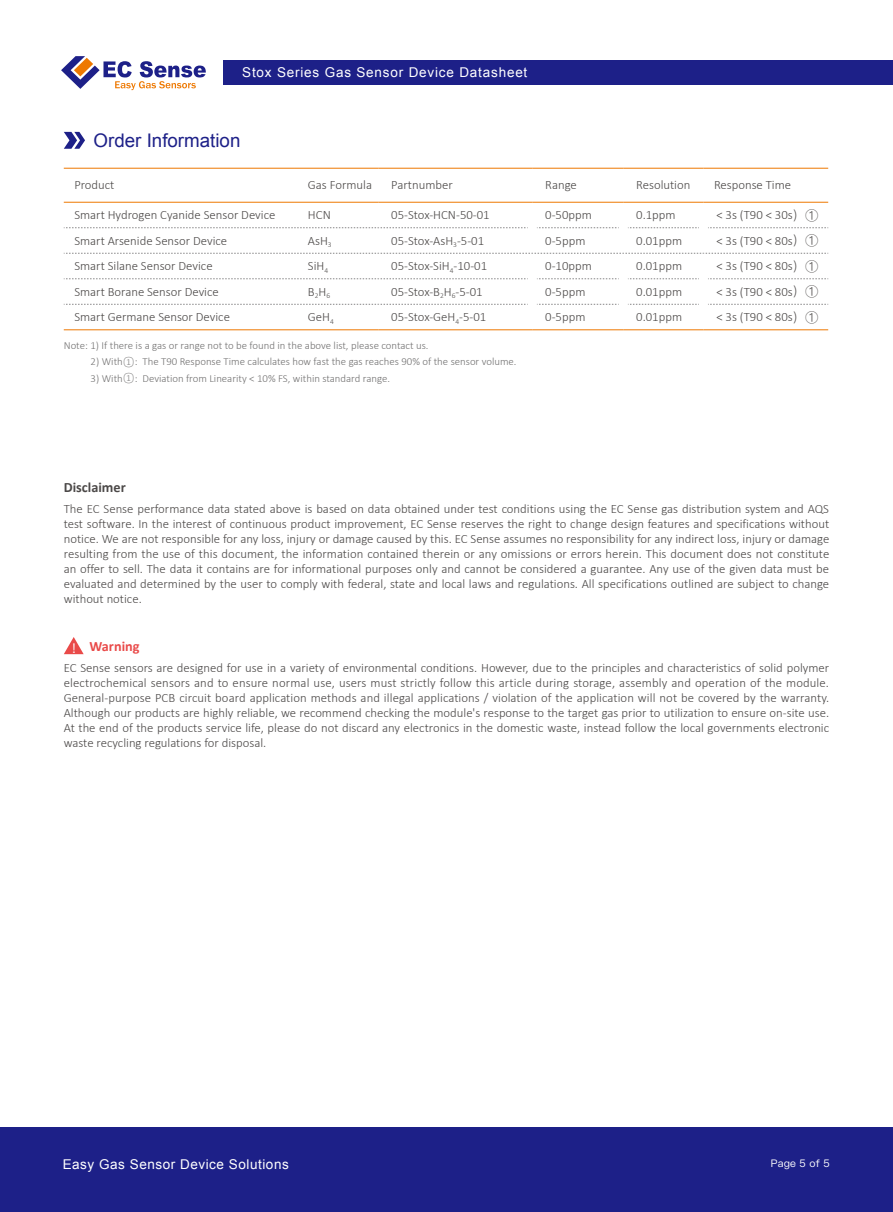
<style>
.page{position:relative;width:893px;height:1212px;background:#fff}
.page>*{position:absolute;margin:0;border:0;box-sizing:border-box;transform-origin:0 0}
.t1{font:18.75px "Arial";color:#1d2088}
.t2{font:700 14.25px "Calibri";color:#4c4948}
.t3{font:700 14.25px "Calibri";color:#e94a49}
.t4{font:13.5px "Arial";letter-spacing:.06em;color:#fff}
.t5{font:13.5px "Arial";letter-spacing:.04em;color:#fff}
.t6{font:13.5px "Ping Fang SC";color:#fff}
.t7{font:300 12.75px/15px "Calibri";color:#4c4948;text-align:justify}
.t8{font:300 10.8px "Calibri";color:#727171}
.t9{font:10.5px "Ping Fang SC";letter-spacing:.01em;color:#fff}
.s1{font-family:"Ping Fang SC"}
.s2{font-size:9px}
</style>
<div class="page">
<div style="left:224px;top:60px;width:669px;height:24px;background:#1d2088"></div>
<svg style="left:61px;top:56px;width:145px;height:34px"></svg>
<div style="left:0;top:1127px;width:893px;height:85px;background:#1d2088"></div>
<svg style="left:64px;top:132px;width:21px;height:17px"></svg>
<svg style="left:64px;top:637px;width:20px;height:17px"></svg>
<hr style="left:64px;top:168px;width:231px;height:1px;background:#ee7800">
<hr style="left:295px;top:168px;width:83px;height:1px;background:#ee7800">
<hr style="left:378px;top:168px;width:154px;height:1px;background:#ee7800">
<hr style="left:532px;top:168px;width:91px;height:1px;background:#ee7800">
<hr style="left:623px;top:168px;width:80px;height:1px;background:#ee7800">
<hr style="left:703px;top:168px;width:125px;height:1px;background:#ee7800">
<svg style="left:64px;top:227px;width:464px;height:1px"></svg>
<svg style="left:537px;top:227px;width:82px;height:1px"></svg>
<svg style="left:628px;top:227px;width:71px;height:1px"></svg>
<svg style="left:708px;top:227px;width:120px;height:1px"></svg>
<svg style="left:64px;top:304px;width:464px;height:1px"></svg>
<svg style="left:537px;top:304px;width:82px;height:1px"></svg>
<svg style="left:628px;top:304px;width:71px;height:1px"></svg>
<svg style="left:708px;top:304px;width:120px;height:1px"></svg>
<svg style="left:64px;top:278px;width:464px;height:1px"></svg>
<svg style="left:537px;top:278px;width:82px;height:1px"></svg>
<svg style="left:628px;top:278px;width:71px;height:1px"></svg>
<svg style="left:708px;top:278px;width:120px;height:1px"></svg>
<svg style="left:64px;top:253px;width:764px;height:1px"></svg>
<hr style="left:64px;top:329px;width:231px;height:1px;background:#ee7800">
<hr style="left:295px;top:329px;width:83px;height:1px;background:#ee7800">
<hr style="left:378px;top:329px;width:154px;height:1px;background:#ee7800">
<hr style="left:532px;top:329px;width:91px;height:1px;background:#ee7800">
<hr style="left:623px;top:329px;width:80px;height:1px;background:#ee7800">
<hr style="left:703px;top:329px;width:125px;height:1px;background:#ee7800">
<hr style="left:64px;top:202px;width:231px;height:1px;background:#ee7800">
<hr style="left:295px;top:202px;width:83px;height:1px;background:#ee7800">
<hr style="left:378px;top:202px;width:154px;height:1px;background:#ee7800">
<hr style="left:532px;top:202px;width:91px;height:1px;background:#ee7800">
<hr style="left:623px;top:202px;width:80px;height:1px;background:#ee7800">
<hr style="left:703px;top:202px;width:125px;height:1px;background:#ee7800">
<p class="t4" style="left:242px;top:64px;width:287px">Stox Series Gas Sensor Device Datasheet</p>
<h1 class="t1" style="left:94px;top:128px;width:148px">Order Information</h1>
<p class="t7" style="left:74px;top:177px;width:42px">Product</p>
<p class="t7" style="left:308px;top:177px;width:66px">Gas Formula</p>
<p class="t7" style="left:391px;top:177px;width:63px">Partnumber</p>
<p class="t7" style="left:545px;top:177px;width:33px">Range</p>
<p class="t7" style="left:636px;top:177px;width:56px">Resolution</p>
<p class="t7" style="left:714px;top:177px;width:79px">Response Time</p>
<p class="t7" style="left:74px;top:207px;width:202px">Smart Hydrogen Cyanide Sensor Device</p>
<p class="t7" style="left:308px;top:207px;width:24px">HCN</p>
<p class="t7" style="left:391px;top:207px;width:100px">05-Stox-HCN-50-01</p>
<p class="t7" style="left:545px;top:207px;width:48px">0-50ppm</p>
<p class="t7" style="left:636px;top:207px;width:41px">0.1ppm</p>
<p class="t7" style="left:716px;top:207px;width:103px">&lt; 3s (T90 &lt; 30s<span class="s1">）①</span></p>
<p class="t7" style="left:74px;top:233px;width:154px">Smart Arsenide Sensor Device</p>
<p class="t7" style="left:308px;top:233px;width:25px">AsH<sub>3</sub></p>
<p class="t7" style="left:391px;top:233px;width:94px">05-Stox-AsH<sub>3</sub>-5-01</p>
<p class="t7" style="left:545px;top:233px;width:42px">0-5ppm</p>
<p class="t7" style="left:636px;top:233px;width:47px">0.01ppm</p>
<p class="t7" style="left:716px;top:233px;width:103px">&lt; 3s (T90 &lt; 80s<span class="s1">）①</span></p>
<p class="t7" style="left:74px;top:258px;width:140px">Smart Silane Sensor Device</p>
<p class="t7" style="left:308px;top:258px;width:22px">SiH<sub>4</sub></p>
<p class="t7" style="left:391px;top:258px;width:97px">05-Stox-SiH<sub>4</sub>-10-01</p>
<p class="t7" style="left:545px;top:258px;width:48px">0-10ppm</p>
<p class="t7" style="left:636px;top:258px;width:47px">0.01ppm</p>
<p class="t7" style="left:716px;top:258px;width:103px">&lt; 3s (T90 &lt; 80s<span class="s1">）①</span></p>
<p class="t7" style="left:74px;top:284px;width:146px">Smart Borane Sensor Device</p>
<p class="t7" style="left:308px;top:284px;width:24px">B<sub>2</sub>H<sub>6</sub></p>
<p class="t7" style="left:391px;top:284px;width:93px">05-Stox-B<sub>2</sub>H<sub>6</sub>-5-01</p>
<p class="t7" style="left:545px;top:284px;width:42px">0-5ppm</p>
<p class="t7" style="left:636px;top:284px;width:47px">0.01ppm</p>
<p class="t7" style="left:716px;top:284px;width:103px">&lt; 3s (T90 &lt; 80s<span class="s1">）①</span></p>
<p class="t7" style="left:74px;top:309px;width:157px">Smart Germane Sensor Device</p>
<p class="t7" style="left:308px;top:309px;width:27px">GeH<sub>4</sub></p>
<p class="t7" style="left:391px;top:309px;width:97px">05-Stox-GeH<sub>4</sub>-5-01</p>
<p class="t7" style="left:545px;top:309px;width:42px">0-5ppm</p>
<p class="t7" style="left:636px;top:309px;width:47px">0.01ppm</p>
<p class="t7" style="left:716px;top:309px;width:103px">&lt; 3s (T90 &lt; 80s<span class="s1">）①</span></p>
<p class="t8" style="left:64px;top:338px;width:366px">Note: 1) If there is a gas or range not to be found in the above list, please contact us.</p>
<p class="t8" style="left:91px;top:355px;width:427px">2) With<span class="s2">①</span>: The T90 Response Time calculates how fast the gas reaches 90% of the sensor volume.</p>
<p class="t8" style="left:91px;top:371px;width:301px">3) With<span class="s2">①</span>: Deviation from Linearity &lt; 10% FS, within standard range.</p>
<p class="t2" style="left:64px;top:479px;width:63px">Disclaimer</p>
<p class="t7" style="left:64px;top:502px;width:767px">The EC Sense performance data stated above is based on data obtained under test conditions using the EC Sense gas distribution system and AQS test software. In the interest of continuous product improvement, EC Sense reserves the right to change design features and specifications without notice. We are not responsible for any loss, injury or damage caused by this. EC Sense assumes no responsibility for any indirect loss, injury or damage resulting from the use of this document, the information contained therein or any omissions or errors herein. This document does not constitute an offer to sell. The data it contains are for informational purposes only and cannot be considered a guarantee. Any use of the given data must be evaluated and determined by the user to comply with federal, state and local laws and regulations. All specifications outlined are subject to change without notice.</p>
<p class="t3" style="left:90px;top:638px;width:52px">Warning</p>
<p class="t7" style="left:64px;top:661px;width:767px">EC Sense sensors are designed for use in a variety of environmental conditions. However, due to the principles and characteristics of solid polymer electrochemical sensors and to ensure normal use, users must strictly follow this article during storage, assembly and operation of the module.<br>General-purpose PCB circuit board application methods and illegal applications / violation of the application will not be covered by the warranty.<br>Although our products are highly reliable, we recommend checking the module's response to the target gas prior to utilization to ensure on-site use.<br>At the end of the products service life, please do not discard any electronics in the domestic waste, instead follow the local governments electronic waste recycling regulations for disposal.</p>
<p class="t6" style="left:72px;top:640px;width:6px">!</p>
<p class="t5" style="left:63px;top:1156px;width:228px">Easy Gas Sensor Device Solutions</p>
<p class="t9" style="left:771px;top:1156px;width:60px">Page 5 of 5</p>
</div>
